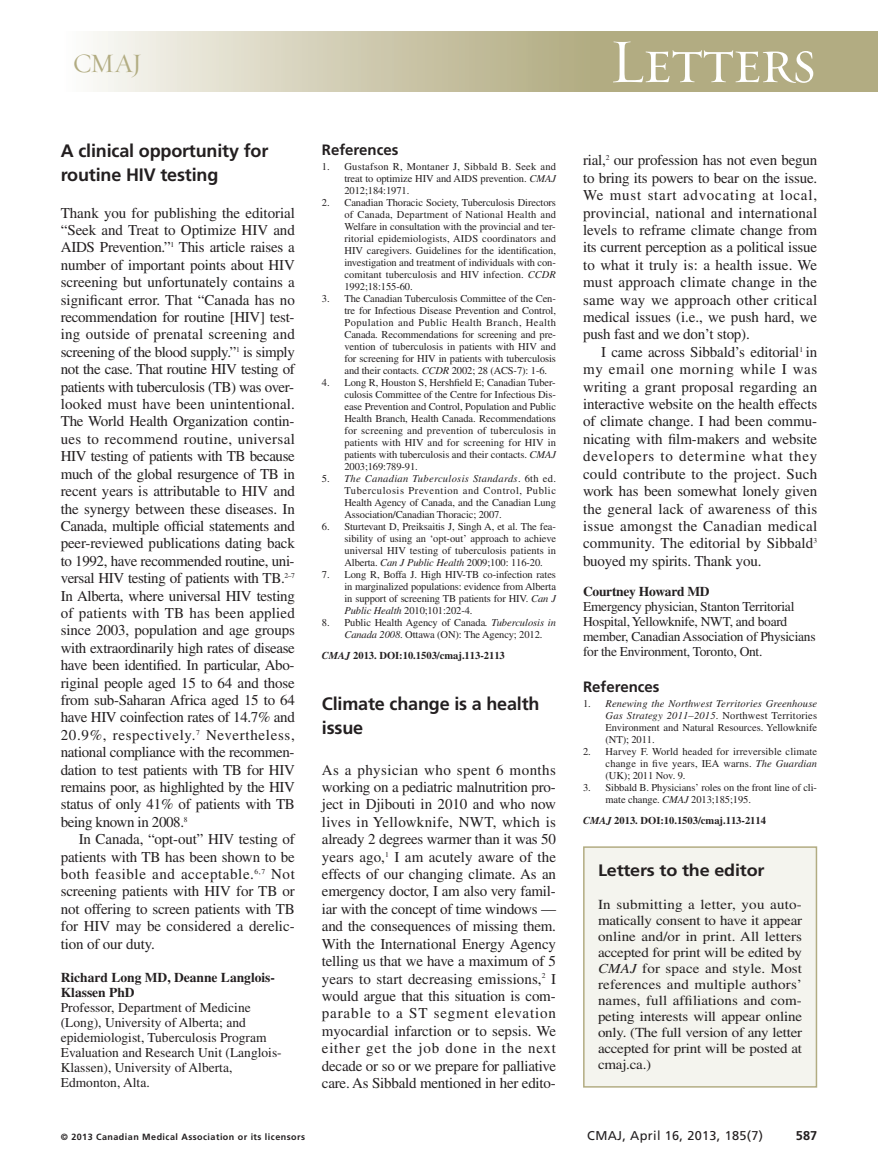
<style>
.page{position:relative;width:878px;height:1175px;background:#fff}
.page>*{position:absolute;margin:0;border:0;box-sizing:border-box;transform-origin:0 0}
.t1{font:63px "Requiem Display HTF Small Caps";letter-spacing:-.03em;color:#fff}
.t2{font:27px "Requiem Display HTF Roman";color:#b2ac82}
.t3{font:700 18px/24px "Frutiger LT Std";letter-spacing:-.01em;color:#231f20}
.t4{font:700 16.5px "Frutiger LT Std";letter-spacing:-.01em;color:#231f20;scale:1.09 1}
.t5{font:15px/17.4px "Times LT Std";letter-spacing:-.01em;color:#231f20;text-align:justify}
.t6{font:700 15px "Frutiger LT Std";color:#231f20}
.t7{font:13.8px/16px "Times LT Std";letter-spacing:-.015em;color:#231f20;text-align:justify;scale:1.09 1}
.t8{font:13.5px/15px "Times LT Std";color:#231f20}
.t9{font:13.5px/15px "Times LT Std";letter-spacing:-.02em;color:#231f20}
.t10{font:700 13.5px/15px "Times LT Std";color:#231f20}
.t11{font:700 13.5px "Times LT Std";letter-spacing:-.02em;color:#231f20}
.t12{font:12.75px "Frutiger LT Std";letter-spacing:.025em;color:#231f20}
.t13{font:700 12.75px "Frutiger LT Std";color:#231f20}
.t14{font:10.5px/12px "Times LT Std";letter-spacing:-.01em;color:#231f20;text-align:justify}
.t15{font:700 10.5px "Times LT Std";color:#231f20}
.t16{font:700 9px "Frutiger LT Std";letter-spacing:.05em;color:#231f20}
.s1{font-style:italic}
</style>
<div class="page">
<div style="left:569px;top:32px;width:309px;height:60px;background:#b2ac82"></div>
<div style="left:61px;top:32px;width:529px;height:60px;background:linear-gradient(to right,#fcfbf9,#b0a97e)"></div>
<div style="left:584px;top:848px;width:231px;height:238px;background:#f4f4ee"></div>
<div style="left:583px;top:846px;width:234px;height:241px;border:2px solid #b2ac82"></div>
<h2 class="t2" style="left:73px;top:47px;width:71px">CMAJ</h2>
<p class="t3" style="left:61px;top:140px;width:209px">A clinical opportunity for routine HIV testing</p>
<p class="t5" style="left:61px;top:205px;width:236px">Thank you for publishing the editorial “Seek and Treat to Optimize HIV and AIDS Prevention.”<sup>1</sup> This article raises a number of important points about HIV screening but unfortunately contains a significant error. That “Canada has no recommendation for routine [HIV] test&shy;ing outside of prenatal screening and screening of the blood supply.”<sup>1</sup> is simply not the case. That routine HIV testing of patients with tuberculosis (TB) was over&shy;looked must have been unintentional.<br>The World Health Organization contin&shy;ues to recommend routine, universal HIV testing of patients with TB because much of the global resurgence of TB in recent years is attributable to HIV and the synergy between these diseases. In Canada, multiple official statements and peer-reviewed publications dating back to 1992, have recommended routine, uni&shy;versal HIV testing of patients with TB.<sup>2–7<br></sup>In Alberta, where universal HIV testing of patients with TB has been applied since 2003, population and age groups with extraordinarily high rates of disease have been identified. In particular, Abo&shy;riginal people aged 15 to 64 and those from sub-Saharan Africa aged 15 to 64 have HIV coinfection rates of 14.7% and 20.9%, respectively.<sup>7</sup> Nevertheless, national compliance with the recommen&shy;dation to test patients with TB for HIV remains poor, as highlighted by the HIV status of only 41% of patients with TB being known in 2008.<sup>8</sup></p>
<p class="t5" style="left:61px;top:832px;width:236px;text-indent:18px">In Canada, “opt-out” HIV testing of patients with TB has been shown to be both feasible and acceptable.<sup>6,7</sup> Not screening patients with HIV for TB or not offering to screen patients with TB for HIV may be considered a derelic&shy;tion of our duty.</p>
<p class="t10" style="left:61px;top:971px;width:216px">Richard Long MD, Deanne Langlois-<br>Klassen PhD</p>
<p class="t8" style="left:61px;top:1001px;width:222px">Professor, Department of Medicine (Long), University of Alberta; and epidemiologist, Tuberculosis Program Evaluation and Research Unit (Langlois-Klassen), University of Alberta, Edmonton, Alta.</p>
<p class="t6" style="left:322px;top:143px;width:78px">References</p>
<p class="t14" style="left:344px;top:161px;width:213px;text-indent:-22px">1. Gustafson R, Montaner J, Sibbald B. Seek and treat to optimize HIV and AIDS prevention. <span class="s1">CMAJ </span>2012;184:1971.</p>
<p class="t14" style="left:344px;top:197px;width:213px;text-indent:-22px">2. Canadian Thoracic Society, Tuberculosis Directors of Canada, Department of National Health and Welfare in consultation with the provincial and ter&shy;ritorial epidemiologists, AIDS coordinators and HIV caregivers. Guidelines for the identification, investigation and treatment of individuals with con&shy;comitant tuberculosis and HIV infection. <span class="s1">CCDR </span>1992;18:155-60.</p>
<p class="t14" style="left:344px;top:293px;width:213px;text-indent:-23px">3. The Canadian Tuberculosis Committee of the Cen&shy;tre for Infectious Disease Prevention and Control, Population and Public Health Branch, Health Canada. Recommendations for screening and pre&shy;vention of tuberculosis in patients with HIV and for screening for HIV in patients with tuberculosis and their contacts. <span class="s1">CCDR</span> 2002; 28 (ACS-7): 1-6.</p>
<p class="t14" style="left:344px;top:377px;width:213px;text-indent:-22px">4. Long R, Houston S, Hershfield E; Canadian Tuber&shy;culosis Committee of the Centre for Infectious Dis&shy;ease Prevention and Control, Population and Public Health Branch, Health Canada. Recommendations for screening and prevention of tuberculosis in patients with HIV and for screening for HIV in patients with tuberculosis and their contacts. <span class="s1">CMAJ </span>2003;169:789-91.</p>
<p class="t14" style="left:344px;top:473px;width:213px;text-indent:-23px">5. <span class="s1">The Canadian Tuberculosis Standards</span>. 6th ed.<br>Tuberculosis Prevention and Control, Public Health Agency of Canada, and the Canadian Lung Association/Canadian Thoracic; 2007.</p>
<p class="t14" style="left:344px;top:521px;width:213px;text-indent:-23px">6. Sturtevant D, Preiksaitis J, Singh A, et al. The fea&shy;sibility of using an ‘opt-out’ approach to achieve universal HIV testing of tuberculosis patients in Alberta. <span class="s1">Can J Public Health</span> 2009;100: 116-20.</p>
<p class="t14" style="left:344px;top:569px;width:213px;text-indent:-22px">7. Long R, Boffa J. High HIV-TB co-infection rates in marginalized populations: evidence from Alberta in support of screening TB patients for HIV. <span class="s1">Can J Public Health</span> 2010;101:202-4.</p>
<p class="t14" style="left:344px;top:617px;width:213px;text-indent:-22px">8. Public Health Agency of Canada<span class="s1">. Tuberculosis in<br>Canada 2008</span>. Ottawa (ON): The Agency; 2012.</p>
<p class="t15" style="left:322px;top:651px;width:184px"><span class="s1">CMAJ</span> 2013. DOI:10.1503/cmaj.113-2113</p>
<p class="t3" style="left:322px;top:693px;width:219px">Climate change is a health issue</p>
<p class="t5" style="left:322px;top:762px;width:236px">As a physician who spent 6 months working on a pediatric malnutrition pro&shy;ject in Djibouti in 2010 and who now lives in Yellowknife, NWT, which is already 2 degrees warmer than it was 50 years ago,<sup>1</sup> I am acutely aware of the effects of our changing climate. As an emergency doctor, I am also very famil&shy;iar with the concept of time windows — and the consequences of missing them.<br>With the International Energy Agency telling us that we have a maximum of 5 years to start decreasing emissions,<sup>2</sup> I would argue that this situation is com&shy;parable to a ST segment elevation myocardial infarction or to sepsis. We either get the job done in the next decade or so or we prepare for palliative care. As Sibbald mentioned in her edito-</p>
<h1 class="t1" style="left:609px;top:23px;width:208px">Letters</h1>
<p class="t5" style="left:583px;top:153px;width:236px">rial,<sup>2</sup> our profession has not even begun to bring its powers to bear on the issue.<br>We must start advocating at local, provincial, national and international levels to reframe climate change from its current perception as a political issue to what it truly is: a health issue. We must approach climate change in the same way we approach other critical medical issues (i.e., we push hard, we push fast and we don’t stop).</p>
<p class="t5" style="left:583px;top:345px;width:236px;text-indent:18px">I came across Sibbald’s editorial<sup>1</sup> in my email one morning while I was writing a grant proposal regarding an interactive website on the health effects of climate change. I had been commu&shy;nicating with film-makers and website developers to determine what they could contribute to the project. Such work has been somewhat lonely given the general lack of awareness of this issue amongst the Canadian medical community. The editorial by Sibbald<sup>3 </sup>buoyed my spirits. Thank you.</p>
<p class="t11" style="left:583px;top:586px;width:128px">Courtney Howard MD</p>
<p class="t9" style="left:583px;top:600px;width:234px">Emergency physician, Stanton Territorial Hospital,Yellowknife, NWT, and board member, Canadian Association of Physicians for the Environment, Toronto, Ont.</p>
<p class="t6" style="left:583px;top:680px;width:78px">References</p>
<p class="t14" style="left:605px;top:698px;width:213px;text-indent:-22px">1. <span class="s1">Renewing the Northwest Territories Greenhouse Gas Strategy 2011–2015</span>. Northwest Territories Environment and Natural Resources. Yellowknife (NT); 2011.</p>
<p class="t14" style="left:605px;top:746px;width:213px;text-indent:-23px">2. Harvey F. World headed for irreversible climate change in five years, IEA warns. <span class="s1">The Guardian </span>(UK); 2011 Nov. 9.</p>
<p class="t14" style="left:605px;top:782px;width:213px;text-indent:-23px">3. Sibbald B. Physicians’ roles on the front line of cli&shy;mate change. <span class="s1">CMAJ</span> 2013;185;195.</p>
<p class="t15" style="left:583px;top:816px;width:184px"><span class="s1">CMAJ</span> 2013. DOI:10.1503/cmaj.113-2114</p>
<p class="t4" style="left:598px;top:863px;width:154px">Letters to the editor</p>
<p class="t7" style="left:598px;top:897px;width:189px">In submitting a letter, you auto&shy;matically consent to have it appear online and/or in print. All letters accepted for print will be edited by <span class="s1">CMAJ</span> for space and style. Most references and multiple authors’ names, full affiliations and com&shy;peting interests will appear online only. (The full version of any letter accepted for print will be posted at cmaj.ca.)</p>
<p class="t16" style="left:61px;top:1132px;width:246px">© 2013 Canadian Medical Association or its licensors</p>
<p class="t12" style="left:587px;top:1130px;width:177px">CMAJ, April 16, 2013, 185(7)</p>
<p class="t13" style="left:795px;top:1130px;width:23px">587</p>
</div>
